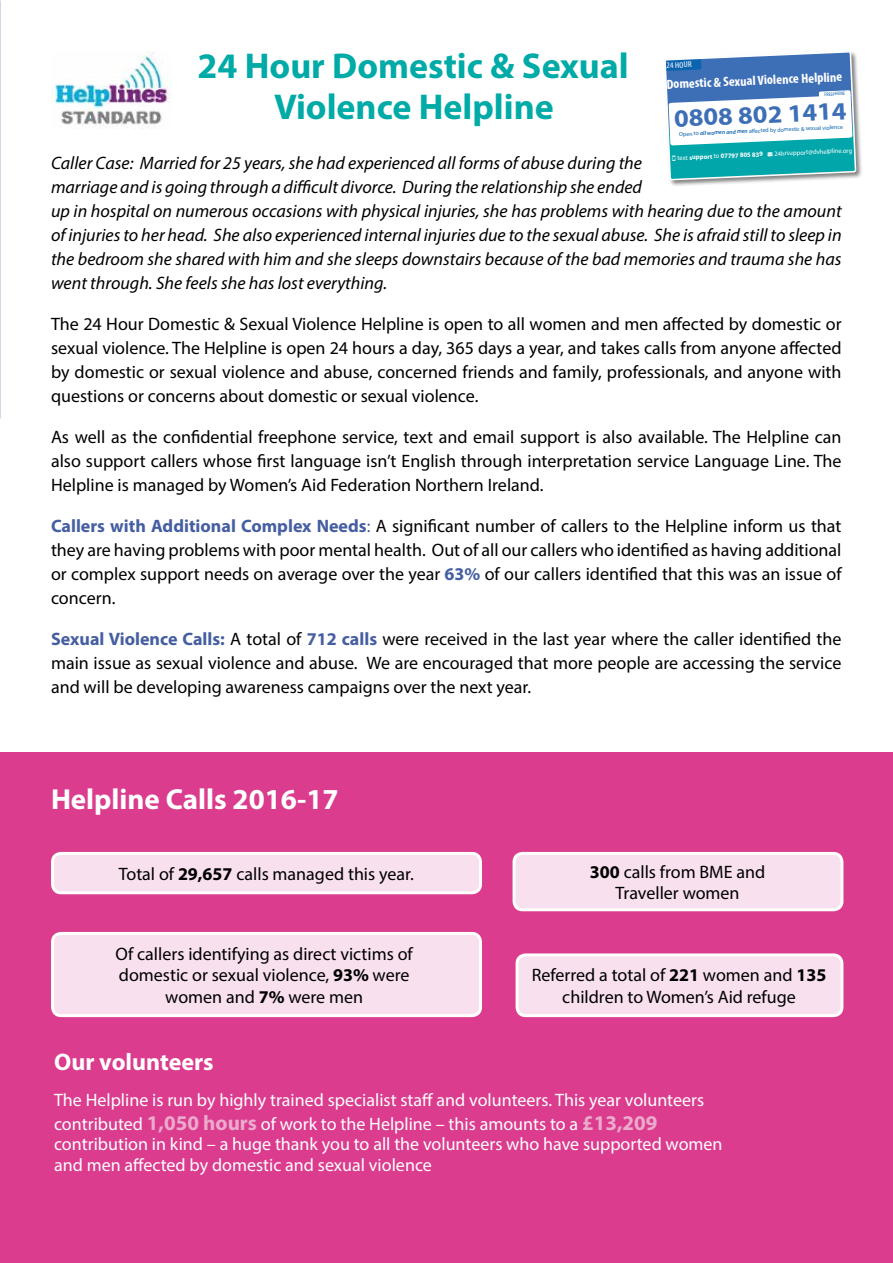
<style>
.page{position:relative;width:893px;height:1263px;background:#fff}
.page>*{position:absolute;margin:0;border:0;box-sizing:border-box;transform-origin:0 0}
.t1{font:700 36px/41.4px "Myriad Pro";color:#00aaa7;text-align:center}
.t2{font:700 29.1px "Myriad Pro";color:#fff}
.t3{font:700 25.05px "Myriad Pro";color:#3d6fb6;scale:1.06 1}
.t4{font:700 24px "Myriad Pro";color:#fff}
.t5{font:18px/24px "Myriad Pro";color:#000;text-align:justify}
.t6{font:italic 18px/24px "Myriad Pro";color:#000}
.t7{font:18px/24.2px "Myriad Pro";color:#fff}
.t8{font:700 condensed 13.35px "Myriad Pro";color:#fff;scale:1.05 1}
.t9{font:condensed 8.4px "Myriad Pro";color:#fff;scale:1.1 1}
.t10{font:6.75px "Myriad Pro";color:#fff}
.t11{font:700 6.75px "Myriad Pro";color:#fff}
.t12{font:5.85px "Myriad Pro";color:#0c64af}
.t13{font:condensed 4.95px "Myriad Pro";color:#0c64af;scale:1.1 1}
.s1{font-weight:700;color:#455ea1}
.s2{color:#455ea1}
.s3{font-weight:400}
.s4{font-weight:600;font-style:italic}
.s5{font-weight:700}
.s6{font-weight:700;font-size:21px;color:#ecabcd}
</style>
<div class="page">
<div style="left:0;top:753px;width:893px;height:510px;background:#db3c8e"></div>
<img style="left:51px;top:51px;width:121px;height:78px">
<div style="left:53px;top:853px;width:427px;height:40px;background:#f8e0ee;border-radius:9px"></div>
<div style="left:51px;top:852px;width:431px;height:42px;border:3px solid #fff;border-radius:9px"></div>
<div style="left:514px;top:853px;width:328px;height:57px;background:#f8e0ee;border-radius:9px"></div>
<div style="left:513px;top:852px;width:330px;height:59px;border:3px solid #fff;border-radius:9px"></div>
<div style="left:517px;top:955px;width:325px;height:61px;background:#f8e0ee;border-radius:9px"></div>
<div style="left:516px;top:953px;width:327px;height:64px;border:3px solid #fff;border-radius:9px"></div>
<div style="left:53px;top:933px;width:427px;height:83px;background:#f8e0ee;border-radius:9px"></div>
<div style="left:51px;top:932px;width:431px;height:85px;border:3px solid #fff;border-radius:9px"></div>
<div style="left:664px;top:50px;width:199px;height:138px;background:#000;opacity:.5"></div>
<svg style="left:665px;top:50px;width:191px;height:138px"></svg>
<svg style="left:665px;top:52px;width:190px;height:127px"></svg>
<h1 class="t1" style="left:198px;top:44px;width:433px">24 Hour Domestic &amp; Sexual<br>Violence Helpline</h1>
<p class="t6" style="left:51px;top:151px;width:792px">Caller Case: Married for 25 years, she had experienced all forms of abuse during the<br>marriage and is going through a difficult divorce. During the relationship she ended<br>up in hospital on numerous occasions with physical injuries, she has problems with hearing due to the amount of injuries to her head. She also experienced internal injuries due to the sexual abuse. She is afraid still to sleep in the bedroom she shared with him and she sleeps downstairs because of the bad memories and trauma she has went through. She feels she has lost everything.</p>
<p class="t5" style="left:51px;top:312px;width:792px">The 24 Hour Domestic &amp; Sexual Violence Helpline is open to all women and men affected by domestic or sexual violence. The Helpline is open 24 hours a day, 365 days a year, and takes calls from anyone affected by domestic or sexual violence and abuse, concerned friends and family, professionals, and anyone with questions or concerns about domestic or sexual violence.</p>
<p class="t5" style="left:51px;top:425px;width:792px">As well as the confidential freephone service, text and email support is also available. The Helpline can also support callers whose first language isn’t English through interpretation service Language Line. The Helpline is managed by Women’s Aid Federation Northern Ireland.</p>
<p class="t5" style="left:51px;top:514px;width:792px"><span class="s1">Callers with Additional Complex Needs</span><span class="s2">:</span> A significant number of callers to the Helpline inform us that they are having problems with poor mental health. Out of all our callers who identified as having additional or complex support needs on average over the year <span class="s1">63%</span> of our callers identified that this was an issue of concern.</p>
<p class="t5" style="left:51px;top:627px;width:792px"><span class="s1">Sexual Violence Calls:</span> A total of <span class="s1">712 calls</span> were received in the last year where the caller identified the main issue as sexual violence and abuse. We are encouraged that more people are accessing the service and will be developing awareness campaigns over the next year.</p>
<p class="t9" style="left:666px;top:61px;width:25px;rotate:-2deg">24 HOUR</p>
<p class="t8" style="left:666px;top:78px;width:169px;rotate:-3deg">Domestic &amp; Sexual Violence Helpline</p>
<p class="t13" style="left:824px;top:92px;width:20px;rotate:-2deg">FREEPHONE</p>
<h3 class="t3" style="left:673px;top:105px;width:164px;rotate:-3deg">0808 802 1414</h3>
<p class="t11" style="left:677px;top:154px;width:87px;rotate:-3deg"><span class="s3">text</span> support <span class="s3">to</span> 07797 805 839</p>
<p class="t10" style="left:774px;top:150px;width:79px;rotate:-3deg">24hrsupport@dvhelpline.org</p>
<p class="t12" style="left:679px;top:130px;width:165px;rotate:-2deg">Open to <span class="s4">all women and men</span> affected by domestic &amp; sexual violence</p>
<h2 class="t2" style="left:51px;top:780px;width:289px">Helpline Calls 2016-17</h2>
<p class="t5" style="left:119px;top:861px;width:296px">Total of <span class="s5">29,657</span> calls managed this year.</p>
<p class="t5" style="left:590px;top:860px;width:177px;line-height:21.6px;text-align:center"><span class="s5">300</span> calls from BME and<br>Traveller women</p>
<p class="t5" style="left:115px;top:942px;width:299px;line-height:21.6px;text-align:center">Of callers identifying as direct victims of domestic or sexual violence, <span class="s5">93%</span> were women and <span class="s5">7%</span> were men</p>
<p class="t5" style="left:532px;top:964px;width:296px;line-height:21.6px;text-align:center">Referred a total of <span class="s5">221</span> women and <span class="s5">135 </span>children to Women’s Aid refuge</p>
<h3 class="t4" style="left:54px;top:1046px;width:161px">Our volunteers</h3>
<p class="t7" style="left:54px;top:1087px;width:652px">The Helpline is run by highly trained specialist staff and volunteers. This year volunteers contributed <span class="s6">1,050 hours</span> of work to the Helpline – this amounts to a <span class="s6">£13,209</span></p>
<p class="t7" style="left:54px;top:1134px;width:670px;line-height:20.7px">contribution in kind – a huge thank you to all the volunteers who have supported women and men affected by domestic and sexual violence</p>
</div>
